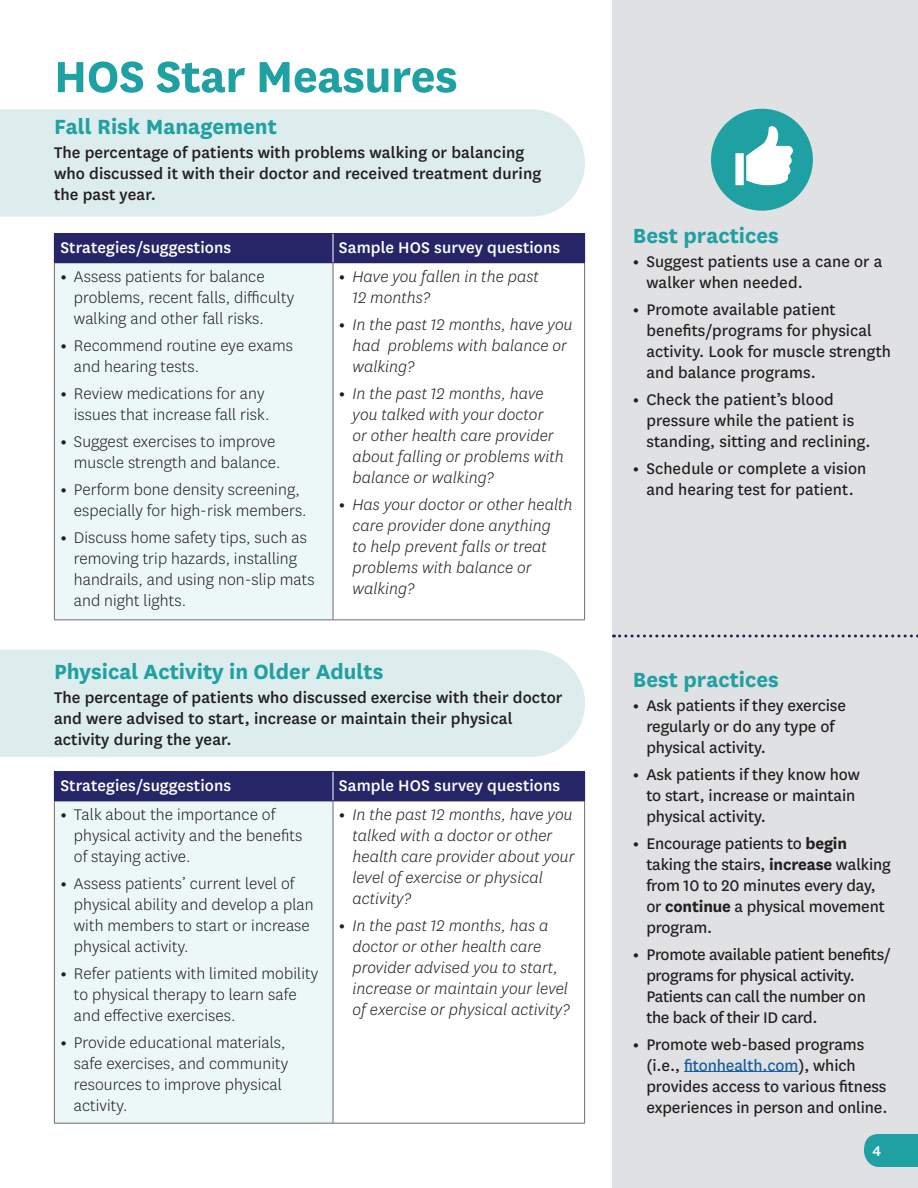
<style>
.page{position:relative;width:918px;height:1188px;background:#fff}
.page>*{position:absolute;margin:0;border:0;box-sizing:border-box;transform-origin:0 0}
.t1{font:700 51px "Centene Sans";letter-spacing:-.01em;color:#1fa0a3}
.t2{font:700 24px "Centene Sans";color:#1fa0a3}
.t3{font:18px/21px "Centene Sans";letter-spacing:-.005em;color:#231f20}
.t4{font:300 18px/21px "Centene Sans";letter-spacing:.005em;color:#231f20}
.t5{font:italic 300 18px/21px "Centene Sans";letter-spacing:.005em;color:#231f20}
.t6{font:500 18px/21px "Centene Sans";letter-spacing:.005em;color:#231f20}
.t7{font:500 18px "Centene Sans";letter-spacing:.005em;color:#fff}
.t8{font:500 16.5px "Centene Sans";color:#fff}
.s1{font-weight:700}
.s2{font-weight:700;font-style:normal}
.s3{color:#175d9e}
</style>
<div class="page">
<div style="left:54px;top:263px;width:279px;height:357px;background:#ecf7f8"></div>
<hr style="left:54px;top:263px;width:1px;height:356px;background:#6c6d70">
<hr style="left:333px;top:263px;width:1px;height:356px;background:#6c6d70">
<hr style="left:584px;top:263px;width:1px;height:356px;background:#6c6d70">
<hr style="left:54px;top:619px;width:279px;height:1px;background:#6c6d70">
<hr style="left:333px;top:619px;width:252px;height:1px;background:#6c6d70">
<div style="left:54px;top:801px;width:279px;height:322px;background:#ecf7f8"></div>
<hr style="left:54px;top:801px;width:1px;height:322px;background:#6c6d70">
<hr style="left:333px;top:801px;width:1px;height:322px;background:#6c6d70">
<hr style="left:584px;top:801px;width:1px;height:322px;background:#6c6d70">
<hr style="left:54px;top:1123px;width:279px;height:1px;background:#6c6d70">
<hr style="left:333px;top:1123px;width:252px;height:1px;background:#6c6d70">
<div style="left:612px;top:0;width:306px;height:1188px;background:#e0e1e3"></div>
<svg style="left:614px;top:634px;width:304px;height:4px"></svg>
<div style="left:0;top:109px;width:585px;height:108px;background:#ddecec"></div>
<div style="left:54px;top:234px;width:279px;height:29px;background:#252568"></div>
<hr style="left:333px;top:233px;width:252px;height:1px;background:#252568">
<hr style="left:54px;top:233px;width:279px;height:1px;background:#252568">
<div style="left:333px;top:234px;width:252px;height:29px;background:#252568"></div>
<svg style="left:333px;top:234px;width:1px;height:28px"></svg>
<div style="left:0;top:650px;width:585px;height:107px;background:#ddecec"></div>
<div style="left:864px;top:1134px;width:54px;height:33px;background:#1fa0a3"></div>
<div style="left:711px;top:109px;width:102px;height:102px;background:#1fa0a3;border-radius:50%"></div>
<svg style="left:735px;top:126px;width:58px;height:59px"></svg>
<hr style="left:684px;top:1071px;width:114px;height:1px;background:#175d9e">
<div style="left:54px;top:772px;width:279px;height:29px;background:#252568"></div>
<hr style="left:333px;top:771px;width:252px;height:1px;background:#252568">
<hr style="left:54px;top:771px;width:279px;height:1px;background:#252568">
<div style="left:333px;top:772px;width:252px;height:29px;background:#252568"></div>
<svg style="left:333px;top:772px;width:1px;height:29px"></svg>
<hr style="left:54px;top:801px;width:279px;height:1px;background:#252568">
<hr style="left:333px;top:801px;width:252px;height:1px;background:#252568">
<h2 class="t1" style="left:54px;top:40px;width:405px">HOS Star Measures</h2>
<h3 class="t2" style="left:54px;top:110px;width:225px">Fall Risk Management</h3>
<p class="t6" style="left:54px;top:141px;width:489px">The percentage of patients with problems walking or balancing who discussed it with their doctor and received treatment during the past year.</p>
<h4 class="t7" style="left:60px;top:235px;width:172px">Strategies/suggestions</h4>
<p class="t4" style="left:74px;top:266px;width:222px;text-indent:-14px"><span class="s1">•</span> Assess patients for balance problems, recent falls, difficulty walking and other fall risks .</p>
<p class="t4" style="left:74px;top:335px;width:221px;text-indent:-14px"><span class="s1">•</span> Recommend routine eye exams and hearing tests .</p>
<p class="t4" style="left:60px;top:383px;width:211px;text-align:right"><span class="s1">•</span> Review medications for any issues that increase fall risk .</p>
<p class="t4" style="left:60px;top:431px;width:222px;text-align:right"><span class="s1">•</span> Suggest exercises to improve muscle strength and balance .</p>
<p class="t4" style="left:74px;top:479px;width:234px;text-indent:-14px"><span class="s1">•</span> Perform bone density screening, especially for high-risk members .</p>
<p class="t4" style="left:74px;top:527px;width:242px;text-indent:-14px"><span class="s1">•</span> Discuss home safety tips, such as removing trip hazards, installing handrails, and using non-slip mats and night lights .</p>
<h4 class="t7" style="left:339px;top:235px;width:223px">Sample HOS survey questions</h4>
<p class="t5" style="left:352px;top:266px;width:188px;text-indent:-14px"><span class="s2">•</span> Have you fallen in the past<br>12 months?</p>
<p class="t5" style="left:352px;top:314px;width:222px;text-indent:-14px"><span class="s2">•</span> In the past 12 months, have you had problems with balance or walking?</p>
<p class="t5" style="left:352px;top:383px;width:213px;text-indent:-14px"><span class="s2">•</span> In the past 12 months, have you talked with your doctor<br>or other health care provider about falling or problems with balance or walking?</p>
<p class="t5" style="left:352px;top:494px;width:221px;text-indent:-14px"><span class="s2">•</span> Has your doctor or other health care provider done anything<br>to help prevent falls or treat problems with balance or walking?</p>
<h3 class="t2" style="left:54px;top:655px;width:331px">Physical Activity in Older Adults</h3>
<p class="t6" style="left:54px;top:686px;width:510px">The percentage of patients who discussed exercise with their doctor and were advised to start, increase or maintain their physical activity during the year.</p>
<h4 class="t7" style="left:60px;top:773px;width:172px">Strategies/suggestions</h4>
<p class="t4" style="left:74px;top:804px;width:230px;text-indent:-14px"><span class="s1">•</span> Talk about the importance of physical activity and the benefits of staying active .</p>
<p class="t4" style="left:74px;top:873px;width:241px;text-indent:-14px"><span class="s1">•</span> Assess patients’ current level of physical ability and develop a plan with members to start or increase physical activity .</p>
<p class="t4" style="left:74px;top:963px;width:246px;text-indent:-14px"><span class="s1">•</span> Refer patients with limited mobility to physical therapy to learn safe and effective exercises .</p>
<p class="t4" style="left:74px;top:1032px;width:216px;text-indent:-14px"><span class="s1">•</span> Provide educational materials, safe exercises, and community resources to improve physical activity .</p>
<h4 class="t7" style="left:339px;top:773px;width:223px">Sample HOS survey questions</h4>
<p class="t5" style="left:352px;top:804px;width:223px;text-indent:-14px"><span class="s2">•</span> In the past 12 months, have you talked with a doctor or other health care provider about your level of exercise or physical activity?</p>
<p class="t5" style="left:352px;top:915px;width:219px;text-indent:-14px"><span class="s2">•</span> In the past 12 months, has a doctor or other health care provider advised you to start, increase or maintain your level of exercise or physical activity?</p>
<h3 class="t2" style="left:633px;top:219px;width:147px">Best practices</h3>
<p class="t3" style="left:646px;top:250px;width:238px;text-indent:-14px"><span class="s1">•</span> Suggest patients use a cane or a walker when needed.</p>
<p class="t3" style="left:646px;top:298px;width:246px;text-indent:-14px"><span class="s1">•</span> Promote available patient benefits/programs for physical activity. Look for muscle strength and balance programs.</p>
<p class="t3" style="left:646px;top:388px;width:226px;text-indent:-14px"><span class="s1">•</span> Check the patient’s blood pressure while the patient is standing, sitting and reclining.</p>
<p class="t3" style="left:633px;top:457px;width:235px;text-align:center"><span class="s1">•</span> Schedule or complete a vision and hearing test for patient.</p>
<h3 class="t2" style="left:633px;top:663px;width:147px">Best practices</h3>
<p class="t3" style="left:646px;top:694px;width:201px;text-indent:-14px"><span class="s1">•</span> Ask patients if they exercise regularly or do any type of physical activity.</p>
<p class="t3" style="left:646px;top:763px;width:215px;text-indent:-14px"><span class="s1">•</span> Ask patients if they know how to start, increase or maintain physical activity.</p>
<p class="t3" style="left:646px;top:832px;width:246px;text-indent:-14px"><span class="s1">•</span> Encourage patients to <span class="s1">begin </span>taking the stairs, <span class="s1">increase</span> walking from 10 to 20 minutes every day, or <span class="s1">continue</span> a physical movement program.</p>
<p class="t3" style="left:646px;top:943px;width:246px;text-indent:-14px"><span class="s1">•</span> Promote available patient benefits/ programs for physical activity.<br>Patients can call the number on the back of their ID card.</p>
<p class="t3" style="left:646px;top:1033px;width:243px;text-indent:-14px"><span class="s1">•</span> Promote web-based programs (i.e., <span class="s3">fitonhealth.com</span>), which provides access to various fitness experiences in person and online.</p>
<p class="t8" style="left:873px;top:1139px;width:10px">4</p>
</div>
